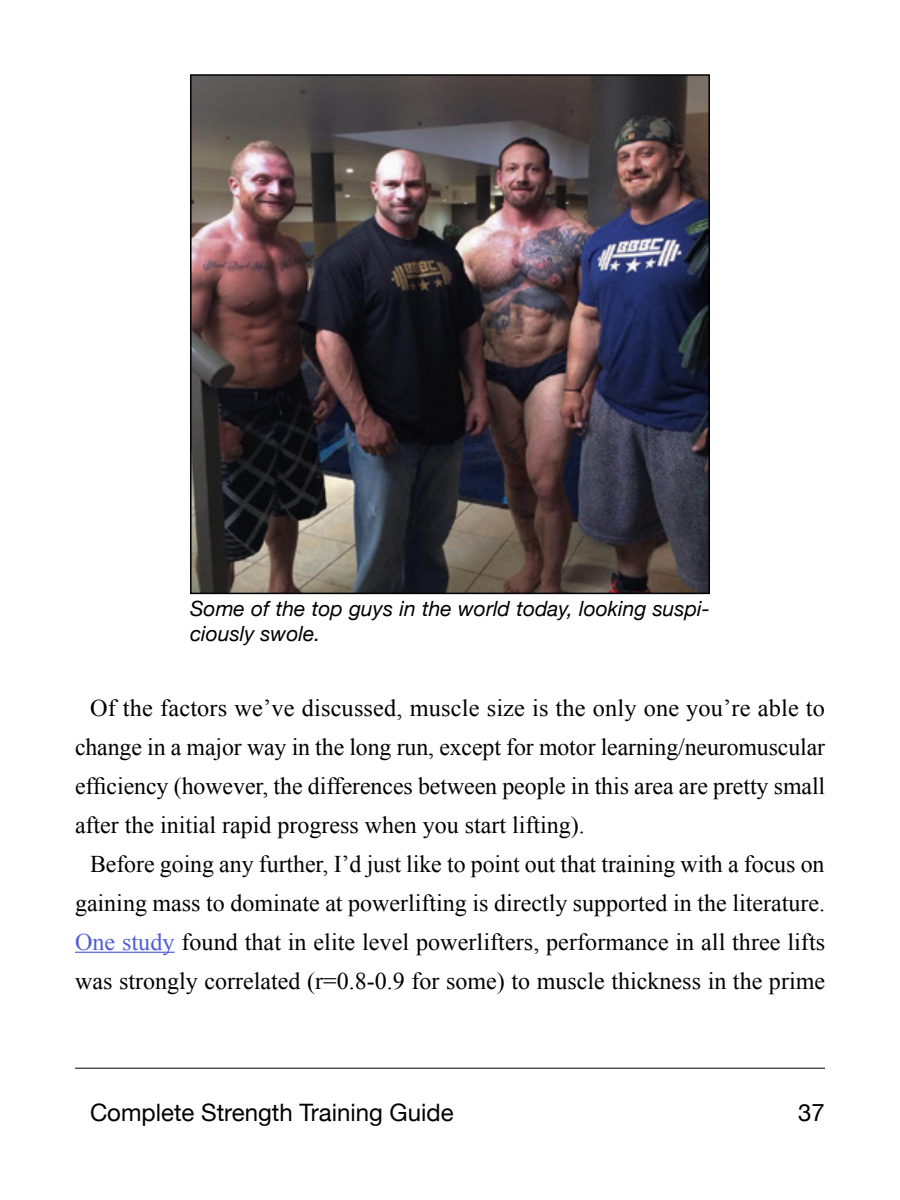
<style>
.page{position:relative;width:900px;height:1200px;background:#fff}
.page>*{position:absolute;margin:0;border:0;box-sizing:border-box;transform-origin:0 0}
.t1{font:24px/39px "Times New Roman";color:#000;text-align:justify}
.t2{font:24px "Helvetica Neue";color:#000}
.t3{font:italic 21px/25.2px "Helvetica Neue";color:#000}
.s1{color:#4f5cd6}
</style>
<div class="page">
<hr style="left:75px;top:1068px;width:750px;height:1px;background:#000">
<hr style="left:75px;top:952px;width:100px;height:1px;background:#4f5cd6">
<img style="left:193px;top:77px;width:514px;height:514px">
<div style="left:190px;top:74px;width:520px;height:520px;border:2px solid #000"></div>
<p class="t3" style="left:190px;top:597px;width:521px">Some of the top guys in the world today, looking suspi&shy;ciously swole.</p>
<p class="t1" style="left:75px;top:688px;width:752px;text-indent:15px">Of the factors we’ve discussed, muscle size is the only one you’re able to change in a major way in the long run, except for motor learning/neuromuscular efficiency (however, the differences between people in this area are pretty small after the initial rapid progress when you start lifting).</p>
<p class="t1" style="left:75px;top:844px;width:752px;text-align:center">Before going any further, I’d just like to point out that training with a focus on gaining mass to dominate at powerlifting is directly supported in the literature.<br><span class="s1">One study</span> found that in elite level powerlifters, performance in all three lifts was strongly correlated (r=0.8-0.9 for some) to muscle thickness in the prime</p>
<p class="t2" style="left:90px;top:1095px;width:365px">Complete Strength Training Guide</p>
<p class="t2" style="left:798px;top:1095px;width:28px">37</p>
</div>
